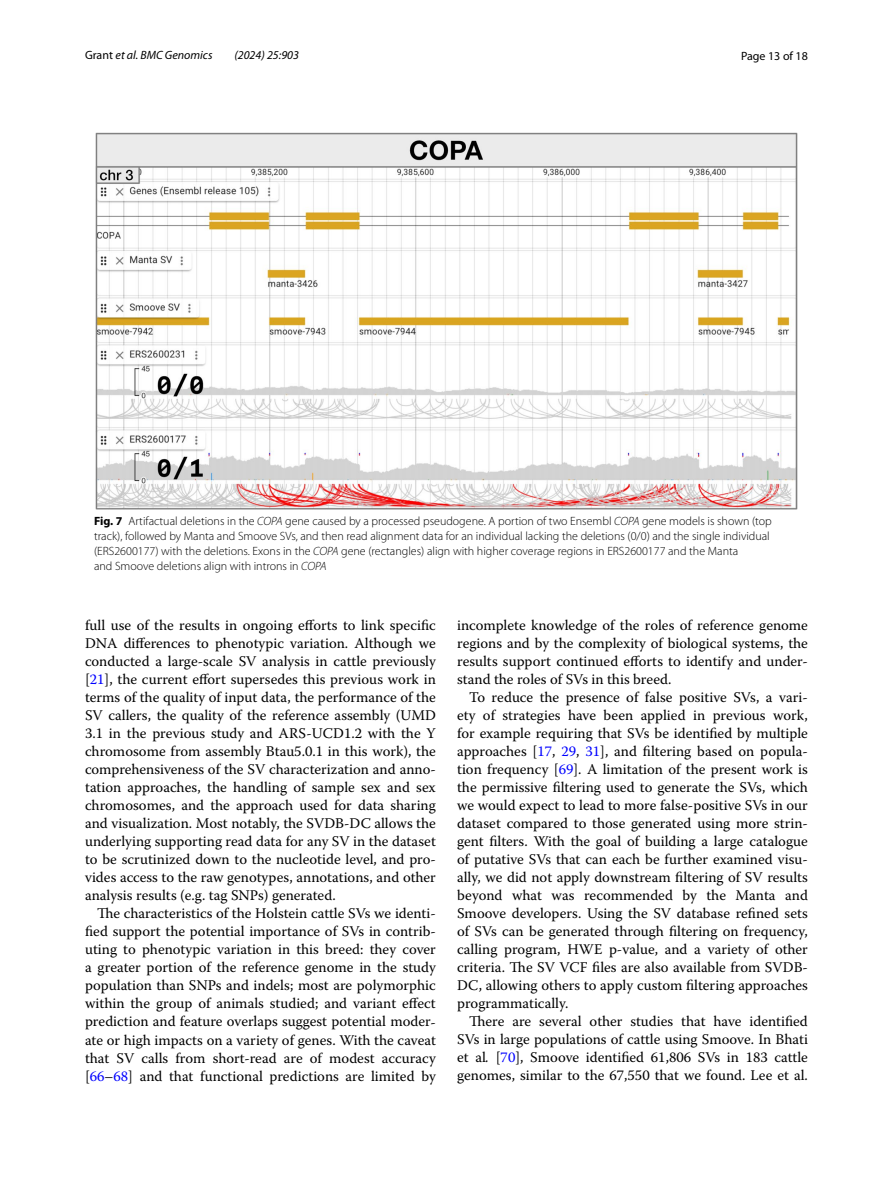
<style>
.page{position:relative;width:893px;height:1187px;background:#fff}
.page>*{position:absolute;margin:0;border:0;box-sizing:border-box;transform-origin:0 0}
.t1{font:14.7px/18px "Warnock Pro";color:#000;text-align:justify}
.t2{font:300 12px/15px "Myriad Pro";color:#000}
.t3{font:italic 12px "Myriad Pro";color:#000}
.t4{font:12px "Myriad Pro";color:#000}
.s1{font-style:normal}
.s2{font-weight:700}
.s3{font-style:italic}
.s4{color:#00f}
</style>
<div class="page">
<img style="left:96px;top:133px;width:701px;height:377px">
<p class="t3" style="left:85px;top:48px;width:129px"><span class="s1">Grant</span> et al. BMC Genomics</p>
<p class="t3" style="left:234px;top:48px;width:66px">(2024) 25:903</p>
<p class="t4" style="left:741px;top:48px;width:68px">Page 13 of 18</p>
<p class="t2" style="left:94px;top:513px;width:679px"><span class="s2">Fig. 7</span> Artifactual deletions in the <span class="s3">COPA</span> gene caused by a processed pseudogene. A portion of two Ensembl <span class="s3">COPA</span> gene models is shown (top track), followed by Manta and Smoove SVs, and then read alignment data for an individual lacking the deletions (0/0) and the single individual (ERS2600177) with the deletions. Exons in the <span class="s3">COPA</span> gene (rectangles) align with higher coverage regions in ERS2600177 and the Manta<br>and Smoove deletions align with introns in <span class="s3">COPA</span></p>
<p class="t1" style="left:85px;top:616px;width:352px">full use of the results in ongoing efforts to link specific DNA differences to phenotypic variation. Although we conducted a large-scale SV analysis in cattle previously [<span class="s4">21</span>], the current effort supersedes this previous work in terms of the quality of input data, the performance of the SV callers, the quality of the reference assembly (UMD 3.1 in the previous study and ARS-UCD1.2 with the Y chromosome from assembly Btau5.0.1 in this work), the comprehensiveness of the SV characterization and anno&shy;tation approaches, the handling of sample sex and sex chromosomes, and the approach used for data sharing and visualization. Most notably, the SVDB-DC allows the underlying supporting read data for any SV in the dataset to be scrutinized down to the nucleotide level, and pro&shy;vides access to the raw genotypes, annotations, and other analysis results (e.g. tag SNPs) generated.</p>
<p class="t1" style="left:85px;top:904px;width:352px;text-indent:12px">The characteristics of the Holstein cattle SVs we identi&shy;fied support the potential importance of SVs in contrib&shy;uting to phenotypic variation in this breed: they cover a greater portion of the reference genome in the study population than SNPs and indels; most are polymorphic within the group of animals studied; and variant effect prediction and feature overlaps suggest potential moder&shy;ate or high impacts on a variety of genes. With the caveat that SV calls from short-read are of modest accuracy [<span class="s4">66</span>–<span class="s4">68</span>] and that functional predictions are limited by</p>
<p class="t1" style="left:457px;top:616px;width:352px">incomplete knowledge of the roles of reference genome regions and by the complexity of biological systems, the results support continued efforts to identify and under&shy;stand the roles of SVs in this breed.</p>
<p class="t1" style="left:457px;top:688px;width:352px;text-indent:12px">To reduce the presence of false positive SVs, a vari&shy;ety of strategies have been applied in previous work, for example requiring that SVs be identified by multiple approaches [<span class="s4">17</span>, <span class="s4">29</span>, <span class="s4">31</span>], and filtering based on popula&shy;tion frequency [<span class="s4">69</span>]. A limitation of the present work is the permissive filtering used to generate the SVs, which we would expect to lead to more false-positive SVs in our dataset compared to those generated using more strin&shy;gent filters. With the goal of building a large catalogue of putative SVs that can each be further examined visu&shy;ally, we did not apply downstream filtering of SV results beyond what was recommended by the Manta and Smoove developers. Using the SV database refined sets of SVs can be generated through filtering on frequency, calling program, HWE p-value, and a variety of other criteria. The SV VCF files are also available from SVDB-DC, allowing others to apply custom filtering approaches programmatically.</p>
<p class="t1" style="left:457px;top:1012px;width:352px;text-indent:12px">There are several other studies that have identified SVs in large populations of cattle using Smoove. In Bhati et al<span class="s3">.</span> [<span class="s4">70</span>], Smoove identified 61,806 SVs in 183 cattle genomes, similar to the 67,550 that we found. Lee et al.</p>
</div>
